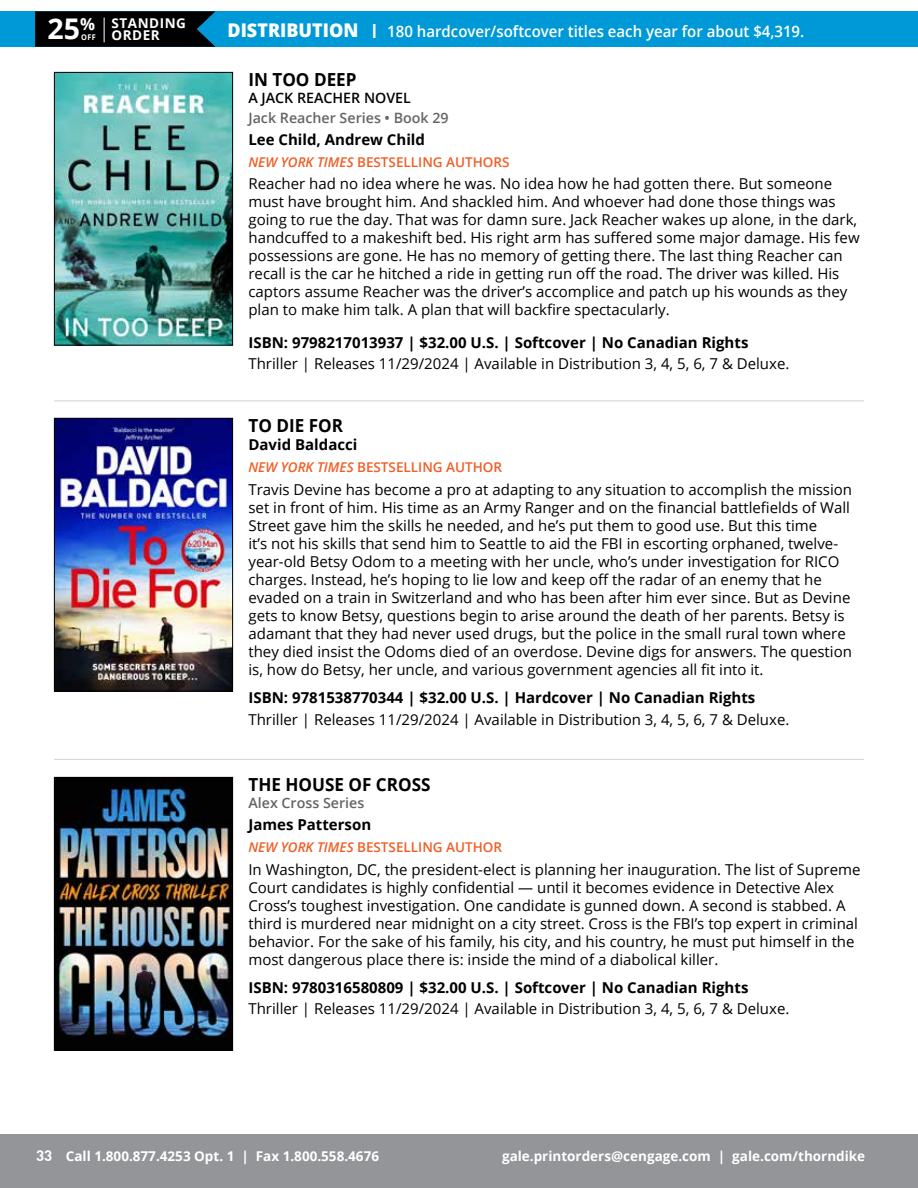
<style>
.page{position:relative;width:918px;height:1188px;background:#fff}
.page>*{position:absolute;margin:0;border:0;box-sizing:border-box;transform-origin:0 0}
.t1{font:700 28.5px "Open Sans";color:#fff}
.t2{font:700 18px "Open Sans";color:#000;scale:.95 1}
.t3{font:600 15.75px "Open Sans";color:#fff;scale:.95 1}
.t4{font:15px/18px "Open Sans";color:#000}
.t5{font:700 15px "Open Sans";color:#000}
.t6{font:600 14.25px "Open Sans";color:#636466}
.t7{font:600 14.25px "Open Sans";color:#000}
.t8{font:700 13.5px "Open Sans";color:#fff}
.t9{font:600 13.5px "Open Sans";color:#f15d24}
.t10{font:700 13.5px/12px "Open Sans";letter-spacing:.04em;color:#fff}
.s1{font-weight:800;font-size:18.9px}
.s2{font-size:19.5px}
.s3{font-size:7.8px}
.s4{font-style:italic}
.s5{font-family:"DIN Offc";font-size:15px}
</style>
<div class="page">
<div style="left:0;top:1134px;width:918px;height:54px;background:#939598"></div>
<div style="left:0;top:11px;width:918px;height:36px;background:#0099d8"></div>
<svg style="left:35px;top:11px;width:180px;height:36px;background:#000a0e"></svg>
<img style="left:56px;top:74px;width:175px;height:270px">
<div style="left:54px;top:72px;width:179px;height:274px;border:1px solid #000"></div>
<img style="left:56px;top:420px;width:175px;height:269px">
<div style="left:54px;top:418px;width:179px;height:273px;border:1px solid #000"></div>
<hr style="left:54px;top:759px;width:810px;height:1px;background:#d1d3d4">
<img style="left:56px;top:779px;width:175px;height:270px">
<div style="left:54px;top:777px;width:179px;height:274px;border:1px solid #000"></div>
<hr style="left:54px;top:400px;width:810px;height:1px;background:#d1d3d4">
<h1 class="t1" style="left:47px;top:9px;width:49px">25<sup>%</sup></h1>
<p class="t3" style="left:228px;top:20px;width:609px"><span class="s1">DISTRIBUTION</span> <span class="s2">I</span> 180 hardcover/softcover titles each year for about $4,319.</p>
<p class="t10" style="left:81px;top:17px;width:106px;text-indent:30px">STANDING<br><span class="s3">OFF</span> ORDER</p>
<p class="t2" style="left:248px;top:67px;width:115px">IN TOO DEEP</p>
<p class="t7" style="left:248px;top:88px;width:164px">A JACK REACHER NOVEL</p>
<p class="t6" style="left:248px;top:108px;width:202px">Jack Reacher Series • Book 29</p>
<p class="t5" style="left:248px;top:129px;width:178px">Lee Child, Andrew Child</p>
<p class="t9" style="left:248px;top:153px;width:263px"><span class="s4">NEW YORK TIMES</span> BESTSELLING AUTHORS</p>
<p class="t4" style="left:248px;top:175px;width:613px">Reacher had no idea where he was. No idea how he had gotten there. But someone must have brought him. And shackled him. And whoever had done those things was going to rue the day. That was for damn sure. Jack Reacher wakes up alone, in the dark, handcuffed to a makeshift bed. His right arm has suffered some major damage. His few possessions are gone. He has no memory of getting there. The last thing Reacher can recall is the car he hitched a ride in getting run off the road. The driver was killed. His captors assume Reacher was the driver’s accomplice and patch up his wounds as they plan to make him talk. A plan that will backfire spectacularly.</p>
<p class="t5" style="left:248px;top:332px;width:502px">ISBN: 9798217013937 | $32.00 U.S. | Softcover | No Canadian Rights</p>
<p class="t4" style="left:248px;top:354px;width:543px">Thriller | Releases 11/29/2024 | Available in Distribution 3, 4, 5, 6, 7 &amp; Deluxe.</p>
<p class="t2" style="left:248px;top:412px;width:101px">TO DIE FOR</p>
<p class="t5" style="left:248px;top:434px;width:110px">David Baldacci</p>
<p class="t9" style="left:248px;top:458px;width:255px"><span class="s4">NEW YORK TIMES</span> BESTSELLING AUTHOR</p>
<p class="t4" style="left:248px;top:480px;width:605px">Travis Devine has become a pro at adapting to any situation to accomplish the mission set in front of him. His time as an Army Ranger and on the financial battlefields of Wall Street gave him the skills he needed, and he’s put them to good use. But this time<br>it’s not his skills that send him to Seattle to aid the FBI in escorting orphaned, twelve&shy;year-old Betsy Odom to a meeting with her uncle, who’s under investigation for RICO charges. Instead, he’s hoping to lie low and keep off the radar of an enemy that he evaded on a train in Switzerland and who has been after him ever since. But as Devine gets to know Betsy, questions begin to arise around the death of her parents. Betsy is adamant that they had never used drugs, but the police in the small rural town where they died insist the Odoms died of an overdose. Devine digs for answers. The question is, how do Betsy, her uncle, and various government agencies all fit into it.</p>
<p class="t5" style="left:248px;top:687px;width:508px">ISBN: 9781538770344 | $32.00 U.S. | Hardcover | No Canadian Rights</p>
<p class="t4" style="left:248px;top:710px;width:543px">Thriller | Releases 11/29/2024 | Available in Distribution 3, 4, 5, 6, 7 &amp; Deluxe.</p>
<p class="t2" style="left:248px;top:772px;width:193px">THE HOUSE OF CROSS</p>
<p class="t6" style="left:248px;top:793px;width:117px">Alex Cross Series</p>
<p class="t5" style="left:248px;top:814px;width:124px">James Patterson</p>
<p class="t9" style="left:248px;top:838px;width:255px"><span class="s4">NEW YORK TIMES</span> BESTSELLING AUTHOR</p>
<p class="t4" style="left:248px;top:860px;width:614px">In Washington, DC, the president-elect is planning her inauguration. The list of Supreme Court candidates is highly confidential — until it becomes evidence in Detective Alex Cross’s toughest investigation. One candidate is gunned down. A second is stabbed. A third is murdered near midnight on a city street. Cross is the FBI’s top expert in criminal behavior. For the sake of his family, his city, and his country, he must put himself in the most dangerous place there is: inside the mind of a diabolical killer.</p>
<p class="t5" style="left:248px;top:977px;width:502px">ISBN: 9780316580809 | $32.00 U.S. | Softcover | No Canadian Rights</p>
<p class="t4" style="left:248px;top:1000px;width:543px">Thriller | Releases 11/29/2024 | Available in Distribution 3, 4, 5, 6, 7 &amp; Deluxe.</p>
<p class="t8" style="left:36px;top:1146px;width:344px"><span class="s5">33</span> Call 1.800.877.4253 Opt. 1 | Fax 1.800.558.4676</p>
<p class="t8" style="left:502px;top:1146px;width:365px">gale.printorders@cengage.com | gale.com/thorndike</p>
</div>
